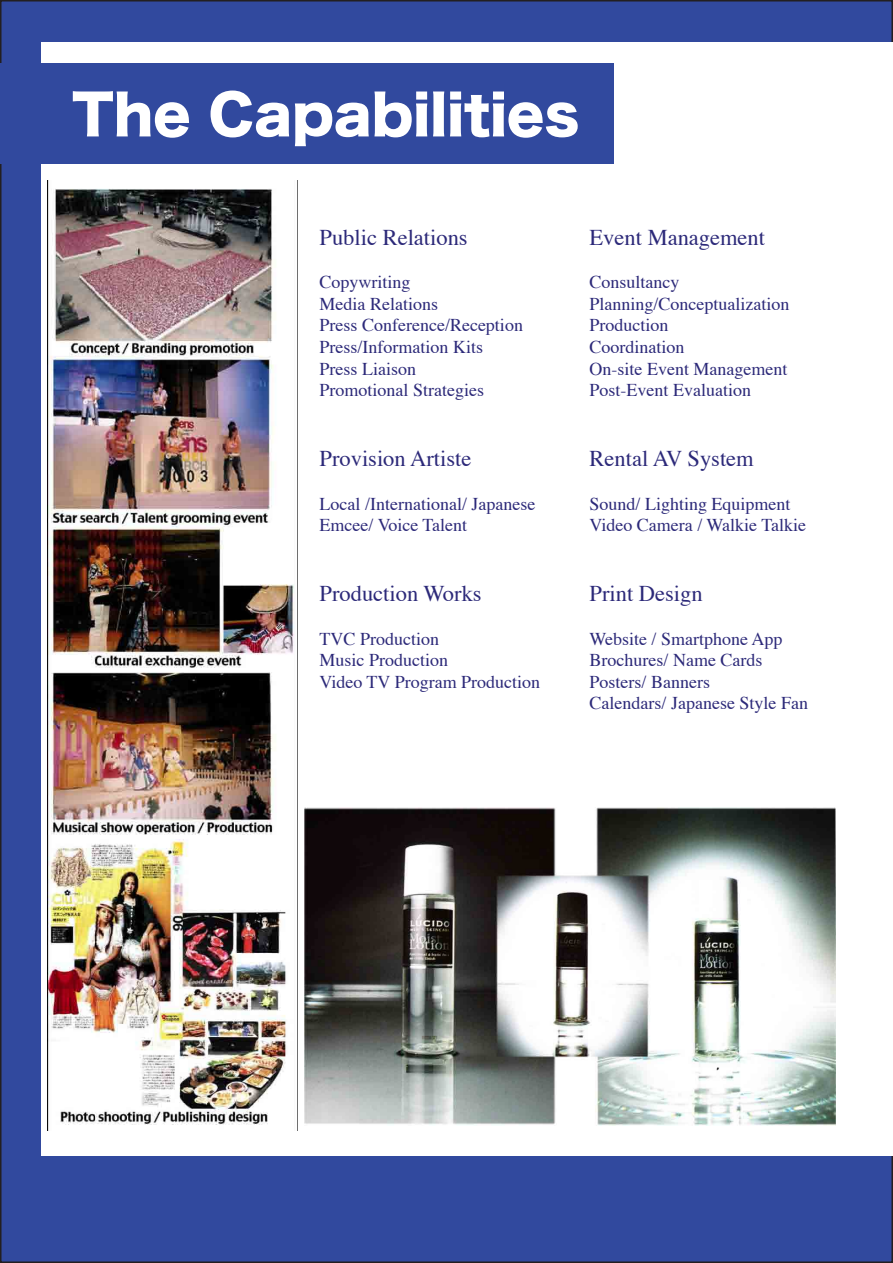
<style>
.page{position:relative;width:893px;height:1263px;background:#fff}
.page>*{position:absolute;margin:0;border:0;box-sizing:border-box;transform-origin:0 0}
.t1{font:54px "Hira Kaku Std W8";color:#fff}
.t2{font:22.5px "Times";color:#2c2979}
.t3{font:18px "Times";color:#2c2979}
</style>
<div class="page">
<div style="left:1px;top:1px;width:891px;height:1261px;background:#31499e"></div>
<div style="left:41px;top:42px;width:852px;height:1113px;background:#fff"></div>
<div style="left:0;top:63px;width:614px;height:101px;background:#31499e"></div>
<img style="left:48px;top:181px;width:246px;height:949px">
<img style="left:304px;top:808px;width:531px;height:318px">
<p class="t1" style="left:72px;top:85px;width:509px">The Capabilities</p>
<p class="t2" style="left:320px;top:216px;width:150px">Public Relations</p>
<p class="t2" style="left:590px;top:216px;width:177px">Event Management</p>
<p class="t3" style="left:320px;top:265px;width:93px">Copywriting</p>
<p class="t3" style="left:590px;top:265px;width:91px">Consultancy</p>
<p class="t3" style="left:320px;top:287px;width:120px">Media Relations</p>
<p class="t3" style="left:590px;top:287px;width:201px">Planning/Conceptualization</p>
<p class="t3" style="left:320px;top:308px;width:205px">Press Conference/Reception</p>
<p class="t3" style="left:590px;top:308px;width:81px">Production</p>
<p class="t3" style="left:320px;top:330px;width:165px">Press/Information Kits</p>
<p class="t3" style="left:590px;top:330px;width:97px">Coordination</p>
<p class="t3" style="left:320px;top:352px;width:98px">Press Liaison</p>
<p class="t3" style="left:590px;top:352px;width:199px">On-site Event Management</p>
<p class="t3" style="left:320px;top:373px;width:166px">Promotional Strategies</p>
<p class="t3" style="left:590px;top:373px;width:163px">Post-Event Evaluation</p>
<p class="t2" style="left:320px;top:438px;width:153px">Provision Artiste</p>
<p class="t2" style="left:590px;top:438px;width:166px">Rental AV System</p>
<p class="t3" style="left:320px;top:487px;width:217px">Local /International/ Japanese</p>
<p class="t3" style="left:590px;top:487px;width:203px">Sound/ Lighting Equipment</p>
<p class="t3" style="left:320px;top:508px;width:149px">Emcee/ Voice Talent</p>
<p class="t3" style="left:590px;top:508px;width:218px">Video Camera / Walkie Talkie</p>
<p class="t2" style="left:320px;top:573px;width:164px">Production Works</p>
<p class="t2" style="left:590px;top:573px;width:115px">Print Design</p>
<p class="t3" style="left:320px;top:622px;width:121px">TVC Production</p>
<p class="t3" style="left:590px;top:622px;width:195px">Website / Smartphone App</p>
<p class="t3" style="left:320px;top:643px;width:130px">Music Production</p>
<p class="t3" style="left:590px;top:643px;width:174px">Brochures/ Name Cards</p>
<p class="t3" style="left:320px;top:665px;width:222px">Video TV Program Production</p>
<p class="t3" style="left:590px;top:665px;width:122px">Posters/ Banners</p>
<p class="t3" style="left:590px;top:686px;width:220px">Calendars/ Japanese Style Fan</p>
</div>
